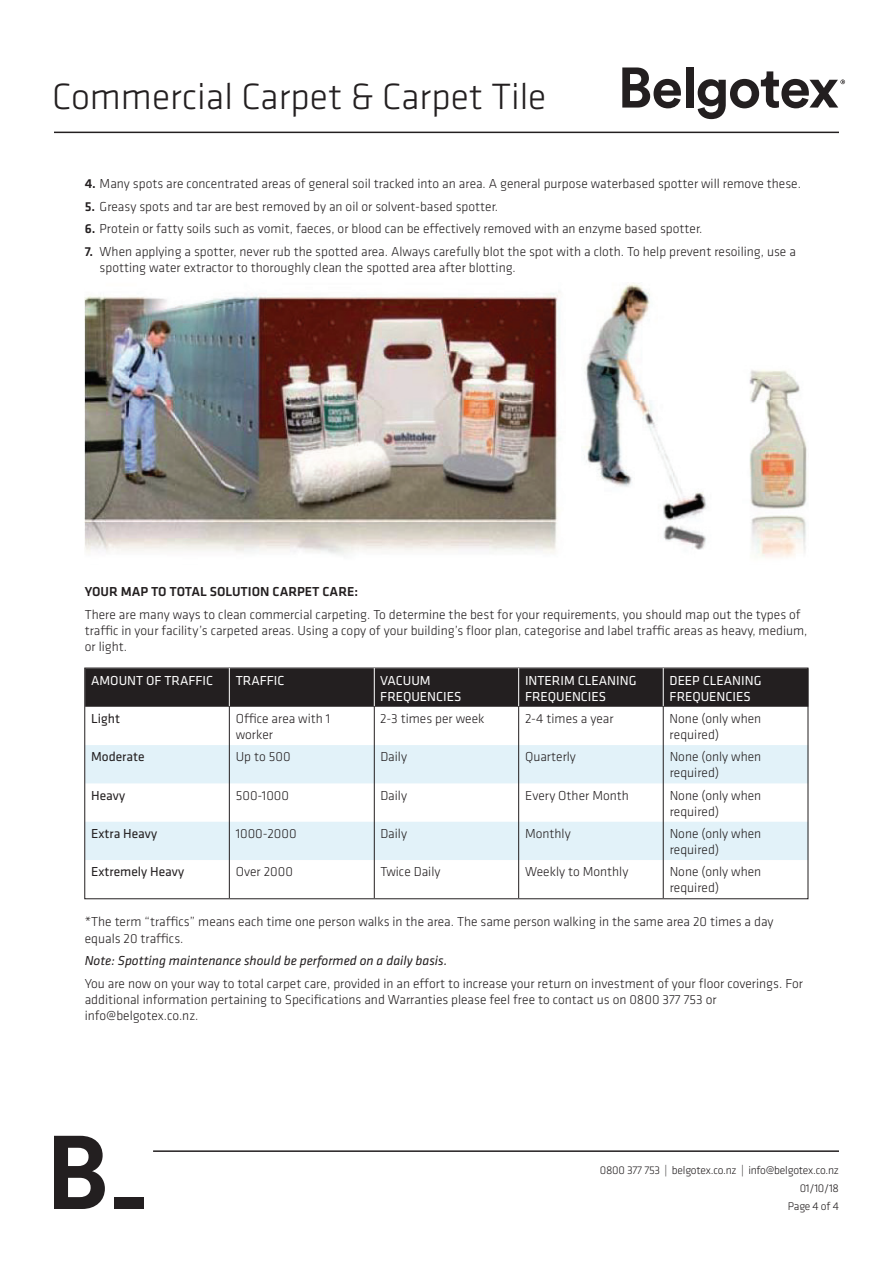
<style>
.page{position:relative;width:893px;height:1263px;background:#fff}
.page>*{position:absolute;margin:0;border:0;box-sizing:border-box;transform-origin:0 0}
.t1{font:300 37.95px "Klavika";color:#231f20}
.t2{font:300 13.5px/16.2px "Klavika";color:#231f20}
.t3{font:13.5px/16.2px "Klavika";color:#fff}
.t4{font:italic 13.5px "Klavika";color:#231f20}
.t5{font:13.5px "Klavika";color:#231f20}
.t6{font:500 13.5px "Klavika";color:#231f20}
.t7{font:300 11.55px/18px "Klavika";letter-spacing:-.02em;color:#231f20;text-align:right}
.s1{font-weight:500}
</style>
<div class="page">
<img style="left:85px;top:283px;width:722px;height:275px">
<div style="left:86px;top:670px;width:720px;height:37px;background:#231f20"></div>
<svg style="left:86px;top:745px;width:720px;height:115px;fill:#e2f2f9"></svg>
<svg style="left:228px;top:860px;width:435px;height:37px"></svg>
<div style="left:84px;top:668px;width:724px;height:231px;border:1px solid #231f20"></div>
<hr style="left:229px;top:706px;width:1px;height:192px;background:#231f20">
<hr style="left:229px;top:668px;width:1px;height:38px;background:#fff">
<hr style="left:374px;top:706px;width:1px;height:192px;background:#231f20">
<hr style="left:374px;top:668px;width:1px;height:38px;background:#fff">
<hr style="left:518px;top:706px;width:1px;height:192px;background:#231f20">
<hr style="left:518px;top:668px;width:1px;height:38px;background:#fff">
<hr style="left:663px;top:706px;width:1px;height:192px;background:#231f20">
<hr style="left:663px;top:668px;width:1px;height:38px;background:#fff">
<hr style="left:54px;top:132px;width:785px;height:1px;background:#231f20">
<svg style="left:622px;top:67px;width:59px;height:41px"></svg>
<div style="left:686px;top:67px;width:7px;height:41px;background:#231f20"></div>
<svg style="left:698px;top:71px;width:147px;height:48px"></svg>
<svg style="left:54px;top:1136px;width:51px;height:73px"></svg>
<div style="left:114px;top:1197px;width:30px;height:12px;background:#231f20"></div>
<hr style="left:153px;top:1150px;width:686px;height:2px;background:#231f20">
<h1 class="t1" style="left:52px;top:73px;width:496px">Commercial Carpet &amp; Carpet Tile</h1>
<p class="t2" style="left:85px;top:175px;width:718px"><span class="s1">4.</span> Many spots are concentrated areas of general soil tracked into an area. A general purpose waterbased spotter will remove these.</p>
<p class="t2" style="left:85px;top:198px;width:415px"><span class="s1">5.</span> Greasy spots and tar are best removed by an oil or solvent-based spotter.</p>
<p class="t2" style="left:85px;top:220px;width:619px"><span class="s1">6.</span> Protein or fatty soils such as vomit, faeces, or blood can be effectively removed with an enzyme based spotter.</p>
<p class="t2" style="left:100px;top:243px;width:698px;text-indent:-15px"><span class="s1">7.</span> When applying a spotter, never rub the spotted area. Always carefully blot the spot with a cloth. To help prevent resoiling, use a spotting water extractor to thoroughly clean the spotted area after blotting.</p>
<p class="t6" style="left:85px;top:582px;width:275px">YOUR MAP TO TOTAL SOLUTION CARPET CARE:</p>
<p class="t2" style="left:85px;top:606px;width:724px">There are many ways to clean commercial carpeting. To determine the best for your requirements, you should map out the types of traffic in your facility’s carpeted areas. Using a copy of your building’s floor plan, categorise and label traffic areas as heavy, medium, or light.</p>
<p class="t3" style="left:91px;top:671px;width:124px">AMOUNT OF TRAFFIC</p>
<p class="t3" style="left:236px;top:671px;width:50px">TRAFFIC</p>
<p class="t3" style="left:380px;top:671px;width:82px">VACUUM<br>FREQUENCIES</p>
<p class="t3" style="left:525px;top:671px;width:113px">INTERIM CLEANING<br>FREQUENCIES</p>
<p class="t3" style="left:670px;top:671px;width:93px">DEEP CLEANING<br>FREQUENCIES</p>
<p class="t5" style="left:91px;top:709px;width:30px">Light</p>
<p class="t2" style="left:236px;top:710px;width:96px">Office area with 1 worker</p>
<p class="t2" style="left:380px;top:710px;width:106px">2-3 times per week</p>
<p class="t2" style="left:525px;top:710px;width:90px">2-4 times a year</p>
<p class="t2" style="left:670px;top:710px;width:93px">None (only when required)</p>
<p class="t5" style="left:91px;top:748px;width:55px">Moderate</p>
<p class="t2" style="left:236px;top:748px;width:56px">Up to 500</p>
<p class="t2" style="left:380px;top:748px;width:28px">Daily</p>
<p class="t2" style="left:525px;top:748px;width:52px">Quarterly</p>
<p class="t2" style="left:670px;top:748px;width:93px">None (only when required)</p>
<p class="t5" style="left:91px;top:786px;width:35px">Heavy</p>
<p class="t2" style="left:236px;top:787px;width:55px">500-1000</p>
<p class="t2" style="left:380px;top:787px;width:28px">Daily</p>
<p class="t2" style="left:525px;top:787px;width:105px">Every Other Month</p>
<p class="t2" style="left:670px;top:787px;width:93px">None (only when required)</p>
<p class="t5" style="left:91px;top:824px;width:67px">Extra Heavy</p>
<p class="t2" style="left:236px;top:825px;width:62px">1000-2000</p>
<p class="t2" style="left:380px;top:825px;width:28px">Daily</p>
<p class="t2" style="left:525px;top:825px;width:47px">Monthly</p>
<p class="t2" style="left:670px;top:825px;width:93px">None (only when required)</p>
<p class="t5" style="left:91px;top:863px;width:94px">Extremely Heavy</p>
<p class="t2" style="left:236px;top:863px;width:59px">Over 2000</p>
<p class="t2" style="left:380px;top:863px;width:62px">Twice Daily</p>
<p class="t2" style="left:525px;top:863px;width:105px">Weekly to Monthly</p>
<p class="t2" style="left:670px;top:863px;width:93px">None (only when required)</p>
<p class="t2" style="left:85px;top:914px;width:690px">*The term “traffics” means each time one person walks in the area. The same person walking in the same area 20 times a day equals 20 traffics.</p>
<p class="t4" style="left:85px;top:952px;width:364px">Note: Spotting maintenance should be performed on a daily basis.</p>
<p class="t2" style="left:85px;top:975px;width:720px">You are now on your way to total carpet care, provided in an effort to increase your return on investment of your floor coverings. For additional information pertaining to Specifications and Warranties please feel free to contact us on 0800 377 753 or info@belgotex.co.nz.</p>
<p class="t7" style="left:600px;top:1161px;width:241px">0800 377 753 | belgotex.co.nz | info@belgotex.co.nz<br>01/10/18<br>Page 4 of 4</p>
</div>
